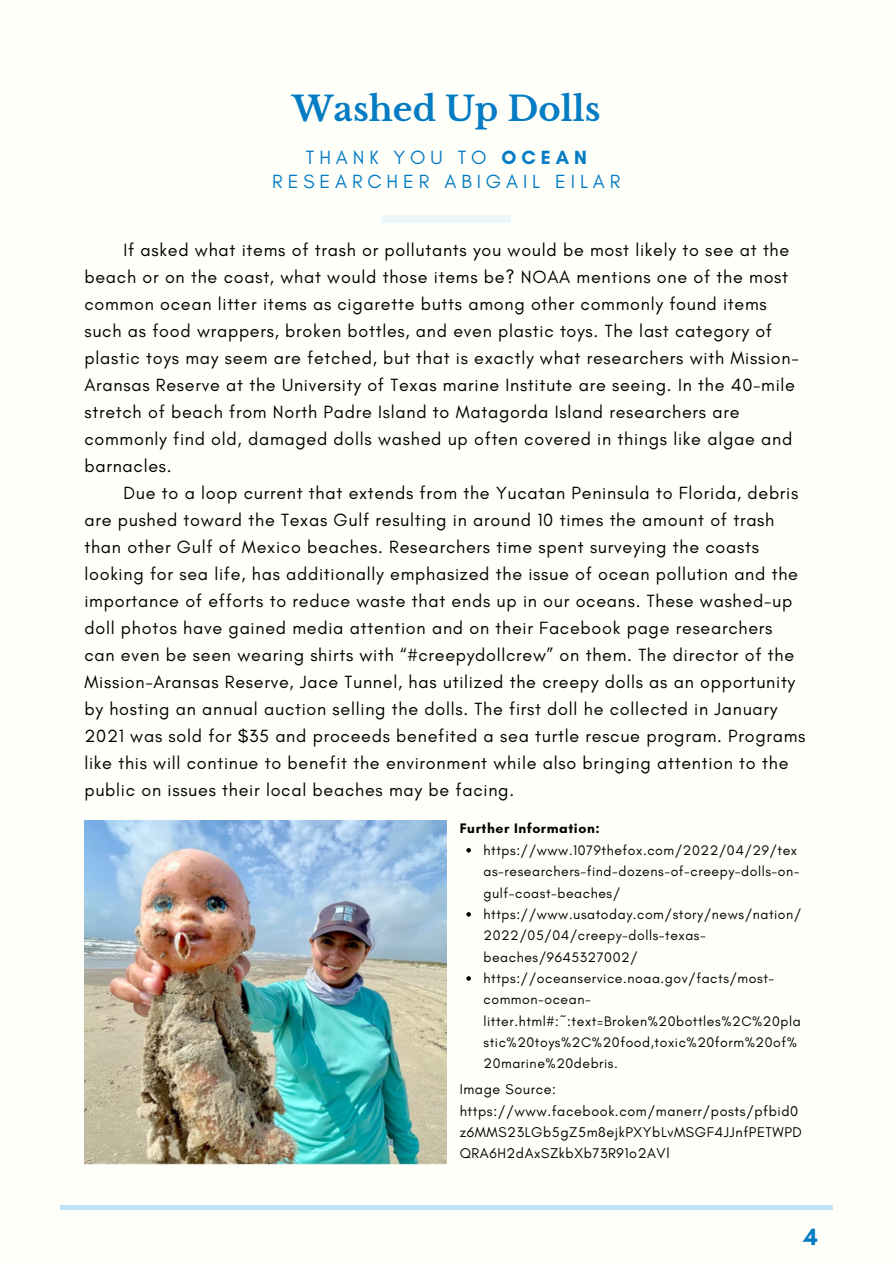
<style>
.page{position:relative;width:893px;height:1264px;background:#fff}
.page>*{position:absolute;margin:0;border:0;box-sizing:border-box;transform-origin:0 0}
.t1{font:700 33.75px "Libre Baskerville";color:#047cc3}
.t2{font:700 24px "Glacial Indifference";color:#047cc3}
.t3{font:19.5px/23.5px "Glacial Indifference";letter-spacing:.25em;color:#047cc3;text-align:center}
.t4{font:18px/27px "Glacial Indifference";letter-spacing:.04em;color:#000}
.t5{font:14.4px/21.3px "Glacial Indifference";letter-spacing:.04em;color:#000}
.t6{font:14.1px/21.3px "Glacial Indifference";letter-spacing:.04em;color:#000}
.t7{font:700 14.1px "Glacial Indifference";letter-spacing:.04em;color:#000}
.s1{font-weight:700}
</style>
<div class="page">
<div style="left:0;top:0;width:892px;height:1262px;background:#fffff9"></div>
<div style="left:381px;top:215px;width:130px;height:8px;background:#ecf7f9"></div>
<hr style="left:60px;top:1205px;width:772px;height:4px;background:#bfe4f9">
<img style="left:84px;top:820px;width:362px;height:344px">
<svg style="left:466px;top:848px;width:5px;height:4px"></svg>
<svg style="left:466px;top:912px;width:5px;height:4px"></svg>
<svg style="left:466px;top:976px;width:5px;height:4px"></svg>
<h1 class="t1" style="left:292px;top:88px;width:310px">Washed Up Dolls</h1>
<p class="t3" style="left:272px;top:145px;width:349px">THANK YOU TO <span class="s1">OCEAN<br></span>RESEARCHER ABIGAIL EILAR</p>
<p class="t4" style="left:84px;top:236px;width:715px;text-indent:39px">If asked what items of trash or pollutants you would be most likely to see at the beach or on the coast, what would those items be? NOAA mentions one of the most common ocean litter items as cigarette butts among other commonly found items such as food wrappers, broken bottles, and even plastic toys. The last category of plastic toys may seem are fetched, but that is exactly what researchers with Mission-Aransas Reserve at the University of Texas marine Institute are seeing. In the 40-mile stretch of beach from North Padre Island to Matagorda Island researchers are commonly find old, damaged dolls washed up often covered in things like algae and barnacles.</p>
<p class="t4" style="left:84px;top:479px;width:722px;text-indent:39px">Due to a loop current that extends from the Yucatan Peninsula to Florida, debris are pushed toward the Texas Gulf resulting in around 10 times the amount of trash than other Gulf of Mexico beaches. Researchers time spent surveying the coasts looking for sea life, has additionally emphasized the issue of ocean pollution and the importance of efforts to reduce waste that ends up in our oceans. These washed-up doll photos have gained media attention and on their Facebook page researchers can even be seen wearing shirts with “#creepydollcrew” on them. The director of the Mission-Aransas Reserve, Jace Tunnel, has utilized the creepy dolls as an opportunity by hosting an annual auction selling the dolls. The first doll he collected in January 2021 was sold for $35 and proceeds benefited a sea turtle rescue program. Programs like this will continue to benefit the environment while also bringing attention to the public on issues their local beaches may be facing.</p>
<p class="t7" style="left:459px;top:820px;width:141px">Further Information:</p>
<p class="t6" style="left:483px;top:839px;width:319px">https://www.1079thefox.com/2022/04/29/tex as-researchers-find-dozens-of-creepy-dolls-on&shy;gulf-coast-beaches/ https://www.usatoday.com/story/news/nation/ 2022/05/04/creepy-dolls-texas&shy;beaches/9645327002/ https://oceanservice.noaa.gov/facts/most&shy;common-ocean&shy;litter.html#:~:text=Broken%20bottles%2C%20pla stic%20toys%2C%20food,toxic%20form%20of% 20marine%20debris.</p>
<p class="t5" style="left:459px;top:1078px;width:343px">Image Source: https://www.facebook.com/manerr/posts/pfbid0 z6MMS23LGb5gZ5m8ejkPXYbLvMSGF4JJnfPETWPD QRA6H2dAxSZkbXb73R91o2AVl</p>
<h2 class="t2" style="left:803px;top:1221px;width:16px">4</h2>
</div>
